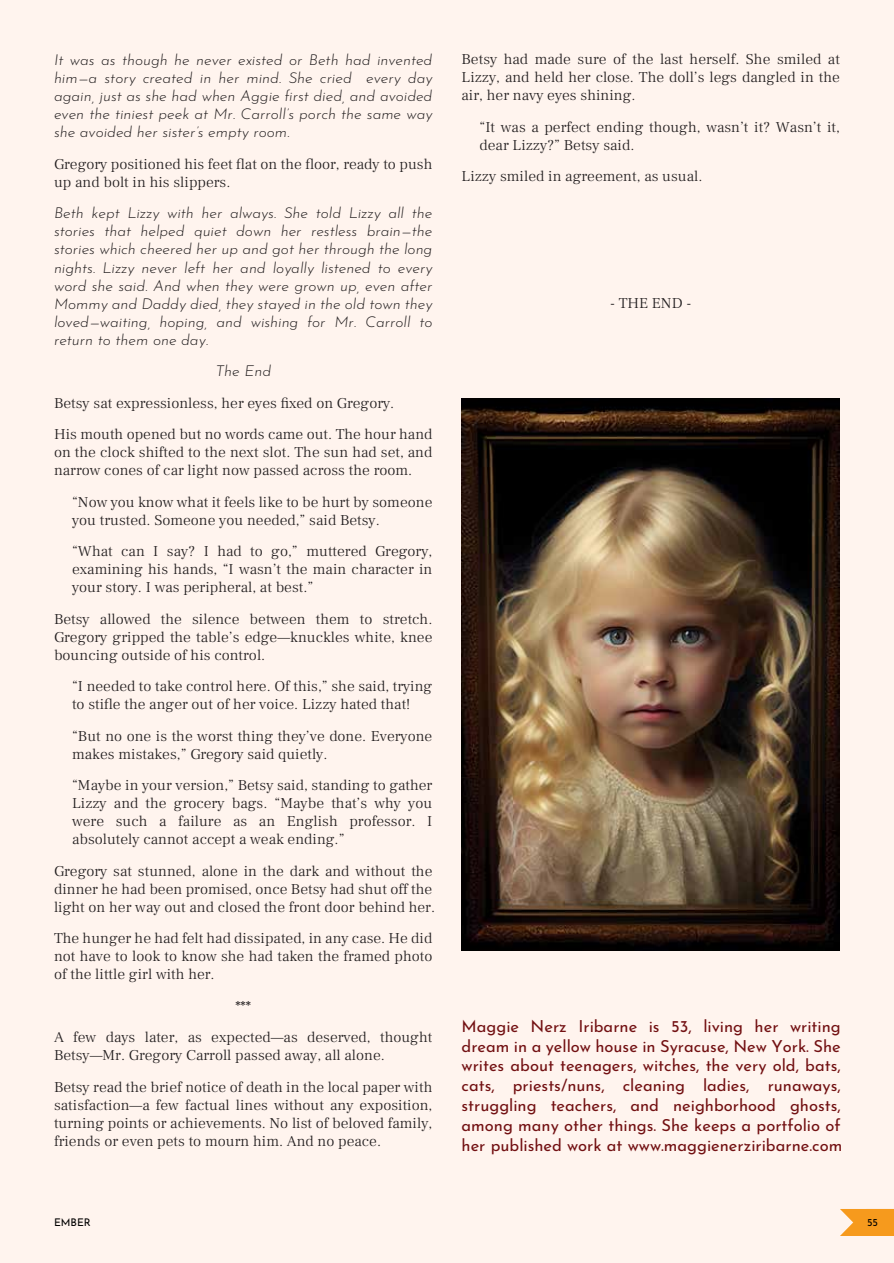
<style>
.page{position:relative;width:894px;height:1263px;background:#fff}
.page>*{position:absolute;margin:0;border:0;box-sizing:border-box;transform-origin:0 0}
.t1{font:16.5px/19.8px "Josefin Sans";color:#721012;text-align:justify}
.t2{font:300 15px/18px "Frank Ruhl Libre";color:#231f20}
.t3{font:italic 300 15px/18px "Josefin Sans";color:#231f20;text-align:justify}
.t4{font:10.5px "Josefin Sans";color:#000}
</style>
<div class="page">
<div style="left:0;top:0;width:893px;height:1263px;background:#fff4ee"></div>
<svg style="left:840px;top:1209px;width:53px;height:27px"></svg>
<img style="left:461px;top:398px;width:378px;height:553px">
<p class="t3" style="left:54px;top:49px;width:380px">It was as though he never existed or Beth had invented him—a story created in her mind. She cried every day again, just as she had when Aggie first died, and avoided even the tiniest peek at Mr. Carroll’s porch the same way she avoided her sister’s empty room.</p>
<p class="t2" style="left:54px;top:155px;width:380px">Gregory positioned his feet flat on the floor, ready to push up and bolt in his slippers.</p>
<p class="t3" style="left:54px;top:202px;width:380px">Beth kept Lizzy with her always. She told Lizzy all the stories that helped quiet down her restless brain—the stories which cheered her up and got her through the long nights. Lizzy never left her and loyally listened to every word she said. And when they were grown up, even after Mommy and Daddy died, they stayed in the old town they loved—waiting, hoping, and wishing for Mr. Carroll to return to them one day.</p>
<p class="t3" style="left:215px;top:360px;width:57px">The End</p>
<p class="t2" style="left:54px;top:387px;width:380px;line-height:31.5px">Betsy sat expressionless, her eyes fixed on Gregory.<br>His mouth opened but no words came out. The hour hand</p>
<p class="t2" style="left:54px;top:443px;width:380px">on the clock shifted to the next slot. The sun had set, and narrow cones of car light now passed across the room.</p>
<p class="t2" style="left:72px;top:492px;width:362px">“Now you know what it feels like to be hurt by someone you trusted. Someone you needed,” said Betsy.</p>
<p class="t2" style="left:72px;top:542px;width:362px;text-align:justify">“What can I say? I had to go,” muttered Gregory, examining his hands, “I wasn’t the main character in your story. I was peripheral, at best.”</p>
<p class="t2" style="left:54px;top:609px;width:380px;text-align:justify">Betsy allowed the silence between them to stretch.<br>Gregory gripped the table’s edge—knuckles white, knee bouncing outside of his control.</p>
<p class="t2" style="left:72px;top:677px;width:362px">“I needed to take control here. Of this,” she said, trying to stifle the anger out of her voice. Lizzy hated that!</p>
<p class="t2" style="left:72px;top:726px;width:361px">“But no one is the worst thing they’ve done. Everyone makes mistakes,” Gregory said quietly.</p>
<p class="t2" style="left:72px;top:776px;width:362px;text-align:justify">“Maybe in your version,” Betsy said, standing to gather Lizzy and the grocery bags. “Maybe that’s why you were such a failure as an English professor. I absolutely cannot accept a weak ending.”</p>
<p class="t2" style="left:54px;top:861px;width:382px">Gregory sat stunned, alone in the dark and without the dinner he had been promised, once Betsy had shut off the light on her way out and closed the front door behind her.</p>
<p class="t2" style="left:54px;top:929px;width:379px;text-align:justify">The hunger he had felt had dissipated, in any case. He did not have to look to know she had taken the framed photo of the little girl with her.</p>
<p class="t2" style="left:54px;top:990px;width:379px;line-height:31.5px;text-align:center">***<br>A few days later, as expected—as deserved, thought</p>
<p class="t2" style="left:54px;top:1039px;width:380px;line-height:31.5px">Betsy—Mr. Gregory Carroll passed away, all alone.<br>Betsy read the brief notice of death in the local paper with</p>
<p class="t2" style="left:54px;top:1095px;width:380px;text-align:justify">satisfaction—a few factual lines without any exposition, turning points or achievements. No list of beloved family, friends or even pets to mourn him. And no peace.</p>
<p class="t2" style="left:461px;top:50px;width:379px;text-align:justify">Betsy had made sure of the last herself. She smiled at Lizzy, and held her close. The doll’s legs dangled in the air, her navy eyes shining.</p>
<p class="t2" style="left:479px;top:118px;width:362px">“It was a perfect ending though, wasn’t it? Wasn’t it, dear Lizzy?” Betsy said.</p>
<p class="t2" style="left:461px;top:167px;width:242px">Lizzy smiled in agreement, as usual.</p>
<p class="t2" style="left:609px;top:293px;width:83px">- THE END -</p>
<p class="t1" style="left:461px;top:1014px;width:382px">Maggie Nerz Iribarne is 53, living her writing dream in a yellow house in Syracuse, New York. She writes about teenagers, witches, the very old, bats, cats, priests/nuns, cleaning ladies, runaways, struggling teachers, and neighborhood ghosts, among many other things. She keeps a portfolio of her published work at www.maggienerziribarne.com</p>
<p class="t4" style="left:54px;top:1214px;width:38px">EMBER</p>
<p class="t4" style="left:866px;top:1214px;width:12px">55</p>
</div>
